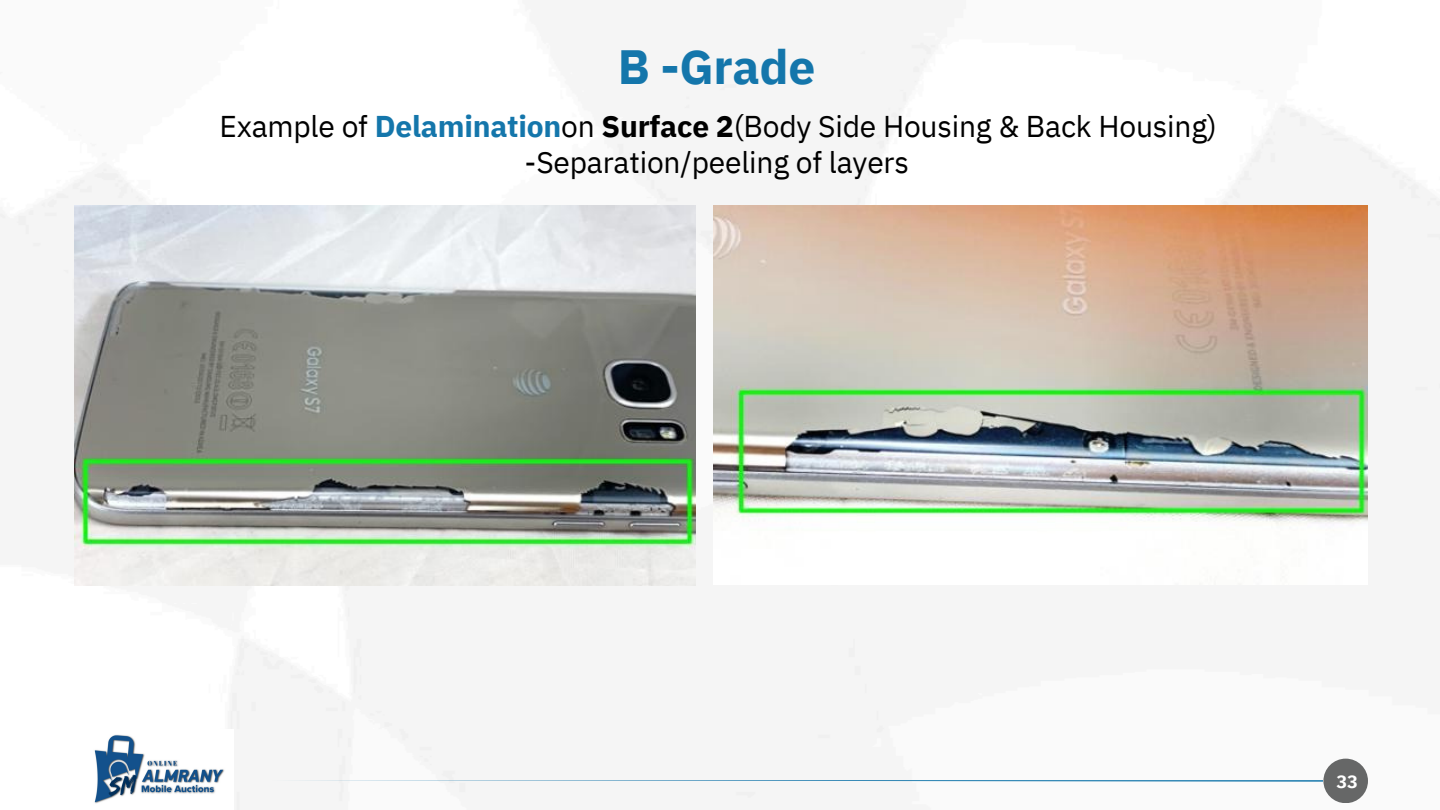
<style>
.page{position:relative;width:1440px;height:810px;background:#fff}
.page>*{position:absolute;margin:0;border:0;box-sizing:border-box;transform-origin:0 0}
.t1{font:700 48px "IBM Plex Sans";letter-spacing:-.005em;color:#1476ab}
.t2{font:30px "IBM Plex Sans";letter-spacing:-.005em;color:#000}
.t3{font:700 18px "IBM Plex Sans";color:#fff}
.s1{font-weight:700;color:#1476ab}
.s2{font-weight:700}
</style>
<div class="page">
<img style="left:0;top:42px;width:1440px;height:768px">
<div style="left:1323px;top:759px;width:45px;height:44px;background:#666767;border-radius:50%"></div>
<svg style="left:267px;top:780px;width:1056px;height:2px"></svg>
<img style="left:74px;top:206px;width:621px;height:379px">
<img style="left:713px;top:206px;width:655px;height:379px">
<img style="left:89px;top:729px;width:144px;height:81px">
<p class="t1" style="left:618px;top:34px;width:199px">B -Grade</p>
<p class="t2" style="left:219px;top:106px;width:999px">Example of <span class="s1">Delamination</span>on <span class="s2">Surface 2</span>(Body Side Housing &amp; Back Housing)</p>
<p class="t2" style="left:525px;top:142px;width:386px">-Separation/peeling of layers</p>
<p class="t3" style="left:1336px;top:770px;width:23px">33</p>
</div>
